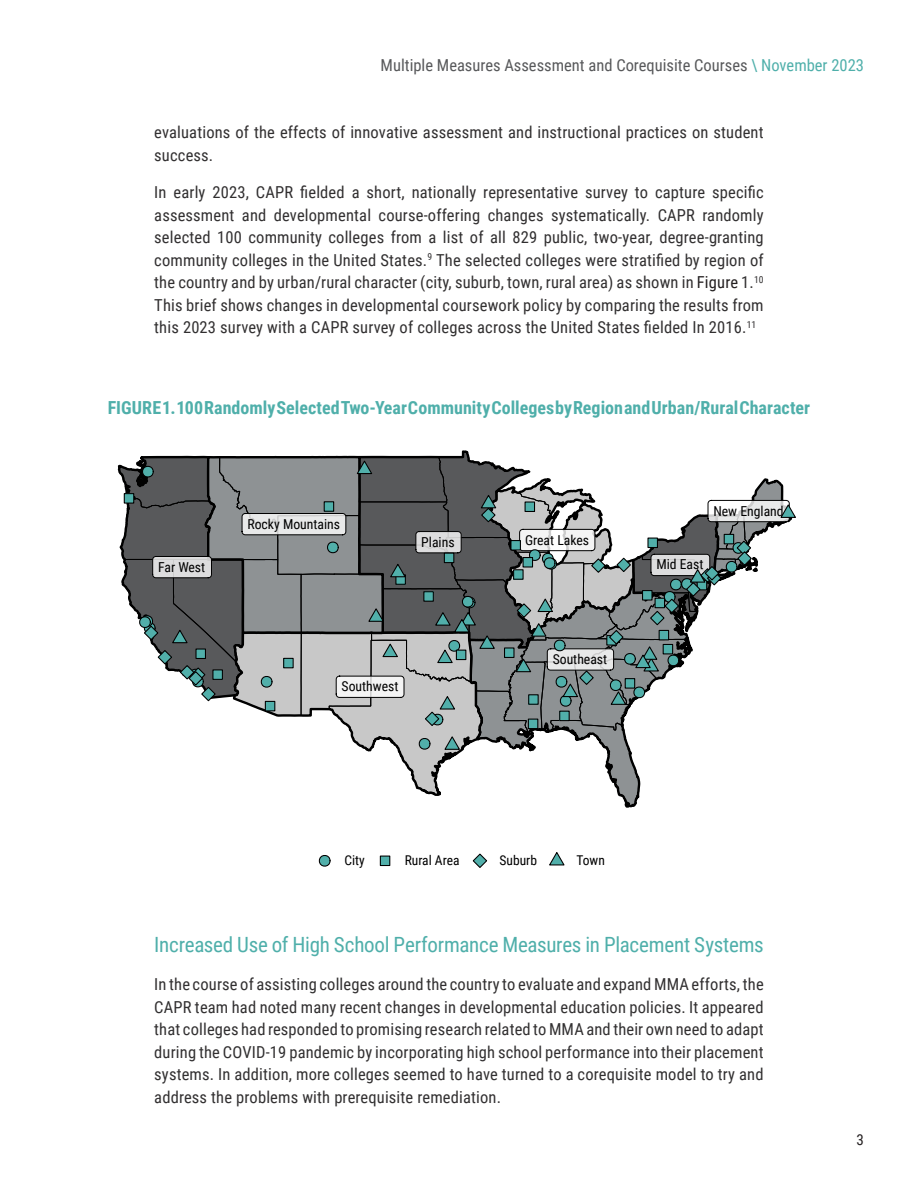
<style>
.page{position:relative;width:918px;height:1188px;background:#fff}
.page>*{position:absolute;margin:0;border:0;box-sizing:border-box;transform-origin:0 0}
.Header2_Teal{font:21px "Roboto Condensed";letter-spacing:-.01em;color:#4fafaa}
.t1{font:700 18px "Roboto Condensed";color:#51afaa}
.Figure_Title{font:700 18px "Roboto Condensed";color:#4fafaa}
.BodyCopy{font:16.5px/22.5px "Roboto Condensed";letter-spacing:.01em;color:#312f30;text-align:justify}
.t2{font:16.5px "Roboto Condensed";color:#57585a}
.t3{font:15px "Roboto Condensed";color:#231f20}
.t4{font:13.65px "Roboto Condensed";color:#000}
.t5{font:13.5px "Roboto Condensed";color:#000}
.s1{color:#4fafaa}
.s2{color:#231f20}
</style>
<div class="page">
<svg style="left:117px;top:450px;width:679px;height:358px"></svg>
<svg style="left:318px;top:855px;width:13px;height:12px"></svg>
<div style="left:380px;top:856px;width:10px;height:10px;background:#51afaa"></div>
<div style="left:380px;top:856px;width:10px;height:10px;border:1px solid #000"></div>
<svg style="left:472px;top:853px;width:15px;height:15px"></svg>
<svg style="left:549px;top:852px;width:16px;height:14px"></svg>
<p class="t2" style="left:381px;top:54px;width:485px">Multiple Measures Assessment and Corequisite Courses <span class="s1">\ November 2023</span></p>
<p class="BodyCopy" style="left:154px;top:121px;width:611px">evaluations of the effects of innovative assessment and instructional practices on student success.</p>
<p class="BodyCopy" style="left:154px;top:180px;width:611px">In early 2023, CAPR fielded a short, nationally representative survey to capture specific assessment and developmental course-offering changes systematically. CAPR randomly selected 100 community colleges from a list of all 829 public, two-year, degree-granting community colleges in the United States.<sup>9</sup> The selected colleges were stratified by region of the country and by urban/rural character (city, suburb, town, rural area) as shown in <span class="s2">Figure</span> 1.<sup>10<br></sup>This brief shows changes in developmental coursework policy by comparing the results from this 2023 survey with a CAPR survey of colleges across the United States fielded In 2016.<sup>11</sup></p>
<p class="Figure_Title" style="left:108px;top:395px;width:384px">FIGURE 1. 100 Randomly Selected Two-Year Community</p>
<p class="Figure_Title" style="left:555px;top:395px;width:256px">by Region and Urban/Rural Char cter</p>
<p class="t1" style="left:84px;top:395px;width:742px">FIGURE 1. 100 Randomly Selected Two-Year Community Colleges by Region and Urban/Rural Character</p>
<p class="t4" style="left:158px;top:557px;width:49px">Far West</p>
<p class="t4" style="left:247px;top:514px;width:94px">Rocky Mountains</p>
<p class="t4" style="left:421px;top:532px;width:35px">Plains</p>
<p class="t4" style="left:342px;top:677px;width:58px">Southwest</p>
<p class="t4" style="left:525px;top:530px;width:66px">Great Lakes</p>
<p class="t4" style="left:553px;top:650px;width:56px">Southeast</p>
<p class="t4" style="left:713px;top:501px;width:72px">New England</p>
<p class="t4" style="left:656px;top:555px;width:49px">Mid East</p>
<p class="t5" style="left:344px;top:851px;width:22px">City</p>
<p class="t5" style="left:405px;top:851px;width:56px">Rural Area</p>
<p class="t5" style="left:500px;top:851px;width:39px">Suburb</p>
<p class="t5" style="left:576px;top:851px;width:30px">Town</p>
<p class="Header2_Teal" style="left:154px;top:930px;width:611px">Increased Use of High School Performance Measures in Placement Systems</p>
<p class="BodyCopy" style="left:154px;top:972px;width:611px">In the course of assisting colleges around the country to evaluate and expand MMA efforts, the CAPR team had noted many recent changes in developmental education policies. It appeared that colleges had responded to promising research related to MMA and their own need to adapt during the COVID-19 pandemic by incorporating high school performance into their placement systems. In addition, more colleges seemed to have turned to a corequisite model to try and address the problems with prerequisite remediation.</p>
<p class="t3" style="left:857px;top:1129px;width:9px">3</p>
</div>
